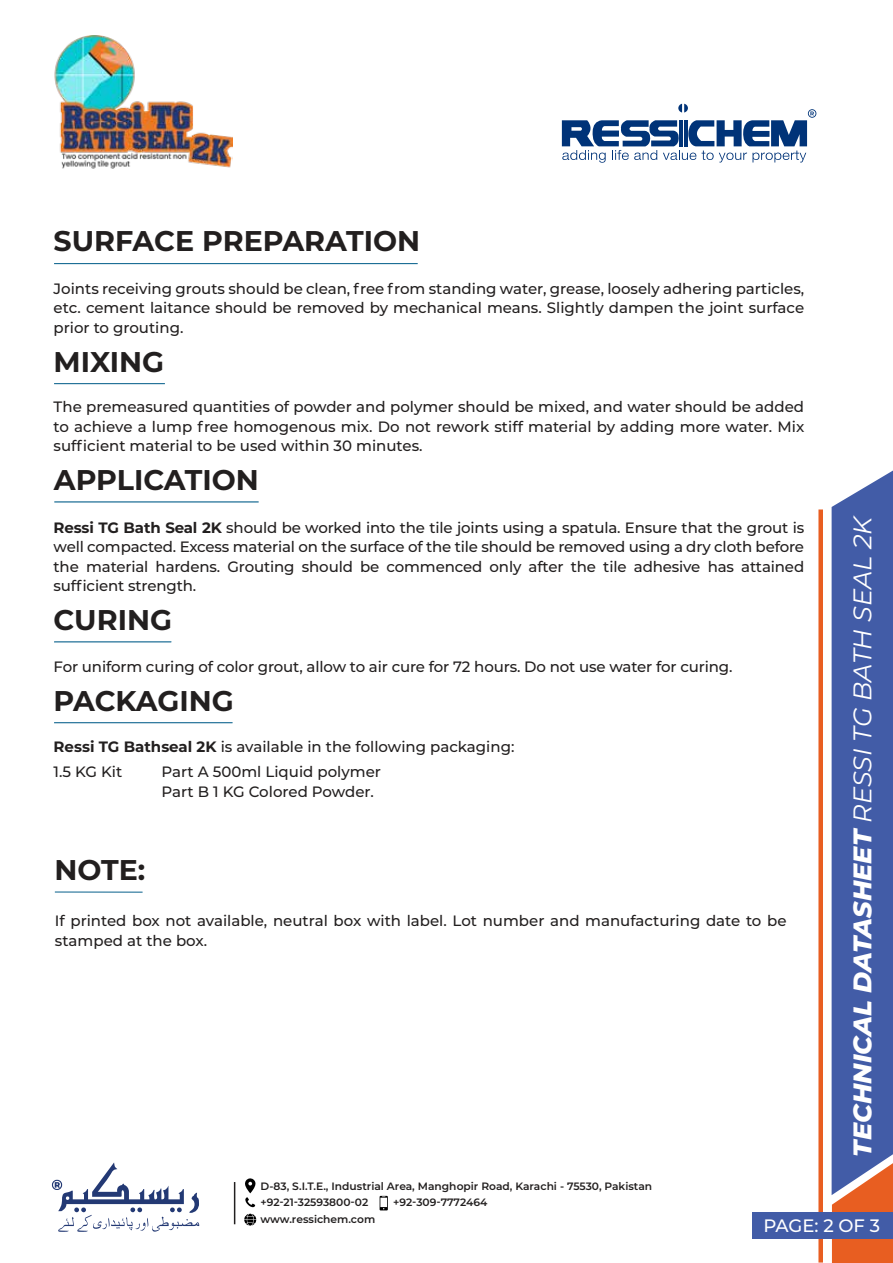
<style>
.page{position:relative;width:893px;height:1263px;background:#fff}
.page>*{position:absolute;margin:0;border:0;box-sizing:border-box;transform-origin:0 0}
.t1{font:700 28.5px "Montserrat";color:#221f1f}
.t2{font:italic 800 25.5px "Montserrat";color:#fff}
.t3{font:500 18px "Montserrat";letter-spacing:-.005em;color:#fff}
.t4{font:500 15px/19.5px "Montserrat";color:#221f1f;text-align:justify}
.t5{font:600 10.65px/16.6px "Montserrat";color:#221f1f}
.s1{font-weight:700}
.s2{font-weight:400}
</style>
<div class="page">
<div style="left:818px;top:509px;width:5px;height:753px;background:#e85e21"></div>
<hr style="left:54px;top:263px;width:364px;height:1px;background:#065f8b">
<hr style="left:54px;top:722px;width:179px;height:1px;background:#065f8b">
<svg style="left:832px;top:470px;width:61px;height:793px;background:#5462a1"></svg>
<hr style="left:54px;top:383px;width:111px;height:1px;background:#065f8b">
<hr style="left:54px;top:502px;width:205px;height:1px;background:#065f8b">
<hr style="left:54px;top:641px;width:117px;height:1px;background:#065f8b">
<div style="left:753px;top:1212px;width:140px;height:26px;background:#425ca7"></div>
<img style="left:54px;top:36px;width:178px;height:133px">
<svg style="left:562px;top:104px;width:254px;height:59px"></svg>
<hr style="left:679px;top:120px;width:3px;height:26px;background:#003378">
<hr style="left:684px;top:120px;width:4px;height:26px;background:#003378">
<hr style="left:234px;top:1182px;width:1px;height:42px;background:#221f1f">
<svg style="left:244px;top:1213px;width:12px;height:13px"></svg>
<svg style="left:245px;top:1178px;width:11px;height:29px"></svg>
<svg style="left:52px;top:1162px;width:147px;height:70px"></svg>
<svg style="left:380px;top:1196px;width:8px;height:14px"></svg>
<hr style="left:55px;top:892px;width:88px;height:1px;background:#065f8b">
<h1 class="t1" style="left:54px;top:221px;width:368px">SURFACE PREPARATION</h1>
<p class="t4" style="left:54px;top:278px;width:752px">Joints receiving grouts should be clean, free from standing water, grease, loosely adhering particles, etc. cement laitance should be removed by mechanical means. Slightly dampen the joint surface prior to grouting.</p>
<h1 class="t1" style="left:54px;top:341px;width:112px">MIXING</h1>
<p class="t4" style="left:54px;top:397px;width:752px">The premeasured quantities of powder and polymer should be mixed, and water should be added to achieve a lump free homogenous mix. Do not rework stiff material by adding more water. Mix sufficient material to be used within 30 minutes.</p>
<h1 class="t1" style="left:54px;top:459px;width:206px">APPLICATION</h1>
<p class="t4" style="left:54px;top:517px;width:752px"><span class="s1">Ressi TG Bath Seal 2K</span> should be worked into the tile joints using a spatula. Ensure that the grout is well compacted. Excess material on the surface of the tile should be removed using a dry cloth before the material hardens. Grouting should be commenced only after the tile adhesive has attained sufficient strength.</p>
<h1 class="t1" style="left:54px;top:599px;width:120px">CURING</h1>
<p class="t4" style="left:54px;top:657px;width:680px">For uniform curing of color grout, allow to air cure for 72 hours. Do not use water for curing.</p>
<h1 class="t1" style="left:54px;top:680px;width:182px">PACKAGING</h1>
<p class="t4" style="left:54px;top:733px;width:462px;line-height:25.3px"><span class="s1">Ressi TG Bathseal 2K</span> is available in the following packaging:<br>1.5 KG Kit</p>
<p class="t4" style="left:162px;top:761px;width:221px">Part A 500ml Liquid polymer<br>Part B 1 KG Colored Powder.</p>
<h1 class="t1" style="left:54px;top:849px;width:92px">NOTE:</h1>
<p class="t4" style="left:55px;top:910px;width:733px">If printed box not available, neutral box with label. Lot number and manufacturing date to be stamped at the box.</p>
<h2 class="t2" style="left:844px;top:1156px;width:643px;rotate:-90deg">TECHNICAL DATASHEET <span class="s2">RESSI TG BATH SEAL 2K</span></h2>
<p class="t5" style="left:260px;top:1177px;width:393px">D-83, S.I.T.E., Industrial Area, Manghopir Road, Karachi - 75530, Pakistan +92-21-32593800-02<br>www.ressichem.com</p>
<p class="t5" style="left:393px;top:1194px;width:96px">+92-309-7772464</p>
<p class="t3" style="left:763px;top:1213px;width:118px">PAGE: 2 OF 3</p>
</div>
